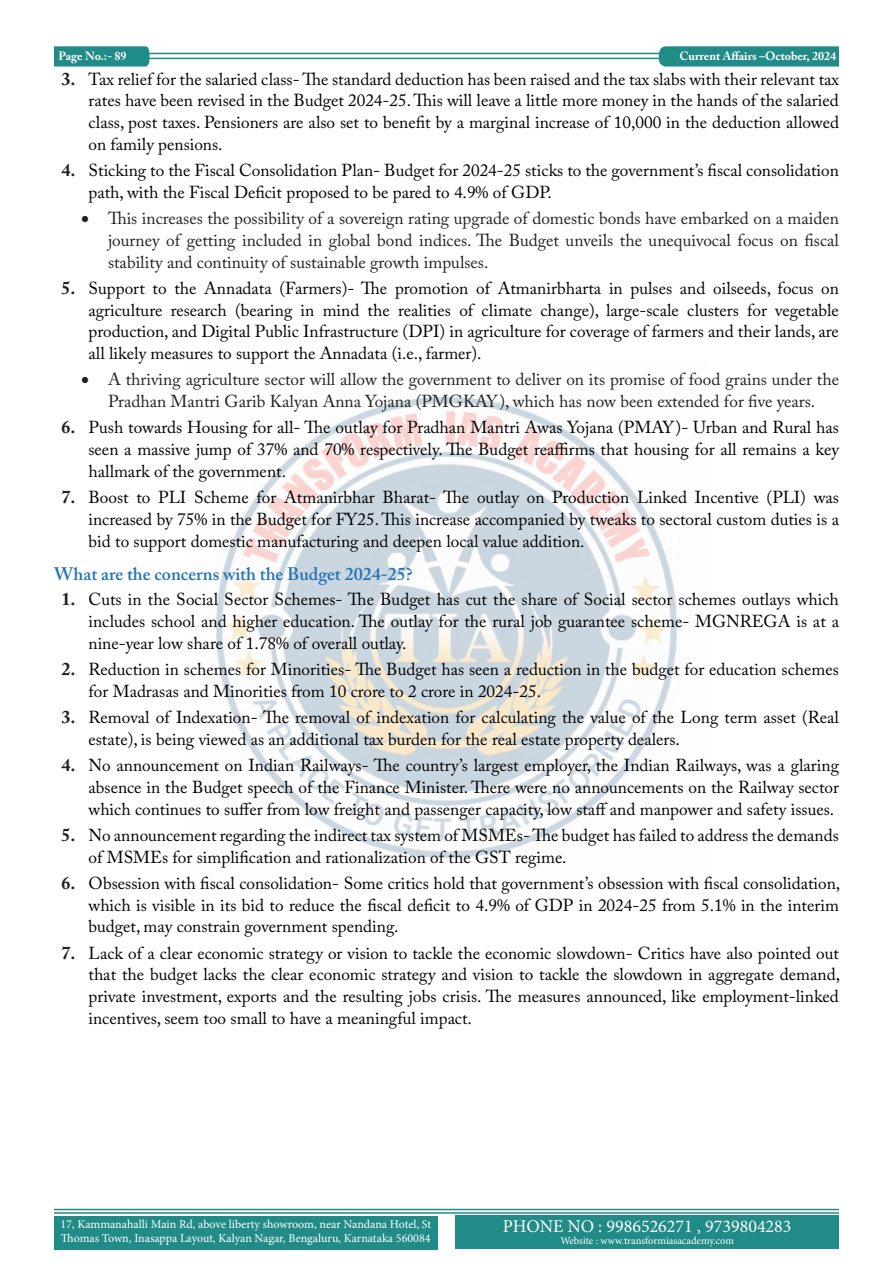
<style>
.page{position:relative;width:893px;height:1263px;background:#fff}
.page>*{position:absolute;margin:0;border:0;box-sizing:border-box;transform-origin:0 0}
.Sub_heading{font:600 18px "Adobe Caslon Pro";color:#2374b6}
.t1{font:18px "Minion Pro";color:#fff}
.t2{font:17.25px/21.8px "Adobe Caslon Pro";color:#000;text-align:justify}
.t3{font:17.25px/21.8px "Adobe Caslon Pro";color:#231f20;text-align:justify}
.t4{font:12px/14.4px "Minion Pro";letter-spacing:-.005em;color:#fff}
.t5{font:700 12px "Adobe Caslon Pro";color:#fff}
.t6{font:10.5px "Minion Pro";color:#fff}
.s1{font-weight:700;font-size:18px;color:#231f20}
</style>
<div class="page">
<hr style="left:148px;top:53px;width:691px;height:1px;background:#208b87">
<hr style="left:148px;top:58px;width:690px;height:1px;background:#208b87">
<svg style="left:54px;top:46px;width:96px;height:21px;background:#2a908c"></svg>
<svg style="left:659px;top:46px;width:180px;height:21px;background:#29908c"></svg>
<hr style="left:54px;top:1209px;width:785px;height:1px;background:#208b87">
<hr style="left:54px;top:1212px;width:785px;height:2px;background:#208b87">
<div style="left:54px;top:1216px;width:383px;height:33px;background:#208b87"></div>
<div style="left:455px;top:1216px;width:384px;height:33px;background:#208b87"></div>
<img style="left:216px;top:397px;width:461px;height:461px">
<p class="t5" style="left:59px;top:49px;width:70px">Page No.:- 89</p>
<p class="t5" style="left:679px;top:49px;width:158px">Current Affairs –October, 2024</p>
<p class="t2" style="left:88px;top:68px;width:752px;text-indent:-27px"><span class="s1">3.</span> Tax relief for the salaried class- The standard deduction has been raised and the tax slabs with their relevant tax rates have been revised in the Budget 2024-25. This will leave a little more money in the hands of the salaried class, post taxes. Pensioners are also set to benefit by a marginal increase of 10,000 in the deduction allowed on family pensions.</p>
<p class="t2" style="left:88px;top:159px;width:752px;text-indent:-27px"><span class="s1">4.</span> Sticking to the Fiscal Consolidation Plan- Budget for 2024-25 sticks to the government’s fiscal consolidation path, with the Fiscal Deficit proposed to be pared to 4.9% of GDP.</p>
<p class="t3" style="left:108px;top:207px;width:732px;text-indent:-27px">• This increases the possibility of a sovereign rating upgrade of domestic bonds have embarked on a maiden journey of getting included in global bond indices. The Budget unveils the unequivocal focus on fiscal stability and continuity of sustainable growth impulses.</p>
<p class="t2" style="left:88px;top:277px;width:752px;text-indent:-27px"><span class="s1">5.</span> Support to the Annadata (Farmers)- The promotion of Atmanirbharta in pulses and oilseeds, focus on agriculture research (bearing in mind the realities of climate change), large-scale clusters for vegetable production, and Digital Public Infrastructure (DPI) in agriculture for coverage of farmers and their lands, are all likely measures to support the Annadata (i.e., farmer).</p>
<p class="t3" style="left:81px;top:369px;width:760px;text-align:center">• A thriving agriculture sector will allow the government to deliver on its promise of food grains under the<br>Pradhan Mantri Garib Kalyan Anna Yojana (PMGKAY), which has now been extended for five years.</p>
<p class="t2" style="left:88px;top:417px;width:752px;text-indent:-27px"><span class="s1">6.</span> Push towards Housing for all- The outlay for Pradhan Mantri Awas Yojana (PMAY)- Urban and Rural has seen a massive jump of 37% and 70% respectively. The Budget reaffirms that housing for all remains a key hallmark of the government.</p>
<p class="t2" style="left:88px;top:486px;width:752px;text-indent:-27px"><span class="s1">7.</span> Boost to PLI Scheme for Atmanirbhar Bharat- The outlay on Production Linked Incentive (PLI) was increased by 75% in the Budget for FY25. This increase accompanied by tweaks to sectoral custom duties is a bid to support domestic manufacturing and deepen local value addition.</p>
<p class="Sub_heading" style="left:54px;top:563px;width:360px">What are the concerns with the Budget 2024-25?</p>
<p class="t2" style="left:88px;top:589px;width:752px;text-indent:-27px"><span class="s1">1.</span> Cuts in the Social Sector Schemes- The Budget has cut the share of Social sector schemes outlays which includes school and higher education. The outlay for the rural job guarantee scheme- MGNREGA is at a nine-year low share of 1.78% of overall outlay.</p>
<p class="t2" style="left:88px;top:658px;width:752px;text-indent:-27px"><span class="s1">2.</span> Reduction in schemes for Minorities- The Budget has seen a reduction in the budget for education schemes for Madrasas and Minorities from 10 crore to 2 crore in 2024-25.</p>
<p class="t2" style="left:88px;top:706px;width:752px;text-indent:-27px"><span class="s1">3.</span> Removal of Indexation- The removal of indexation for calculating the value of the Long term asset (Real estate), is being viewed as an additional tax burden for the real estate property dealers.</p>
<p class="t2" style="left:88px;top:754px;width:752px;text-indent:-27px"><span class="s1">4.</span> No announcement on Indian Railways- The country’s largest employer, the Indian Railways, was a glaring absence in the Budget speech of the Finance Minister. There were no announcements on the Railway sector which continues to suffer from low freight and passenger capacity, low staff and manpower and safety issues.</p>
<p class="t2" style="left:88px;top:824px;width:752px;text-indent:-27px"><span class="s1">5.</span> No announcement regarding the indirect tax system of MSMEs- The budget has failed to address the demands of MSMEs for simplification and rationalization of the GST regime.</p>
<p class="t2" style="left:88px;top:872px;width:753px;text-indent:-27px"><span class="s1">6.</span> Obsession with fiscal consolidation- Some critics hold that government’s obsession with fiscal consolidation, which is visible in its bid to reduce the fiscal deficit to 4.9% of GDP in 2024-25 from 5.1% in the interim budget, may constrain government spending.</p>
<p class="t2" style="left:88px;top:942px;width:753px;text-indent:-27px"><span class="s1">7.</span> Lack of a clear economic strategy or vision to tackle the economic slowdown- Critics have also pointed out that the budget lacks the clear economic strategy and vision to tackle the slowdown in aggregate demand, private investment, exports and the resulting jobs crisis. The measures announced, like employment-linked incentives, seem too small to have a meaningful impact.</p>
<p class="t4" style="left:60px;top:1217px;width:372px">17, Kammanahalli Main Rd, above liberty showroom, near Nandana Hotel, St<br>Thomas Town, Inasappa Layout, Kalyan Nagar, Bengaluru, Karnataka 560084</p>
<p class="t1" style="left:503px;top:1214px;width:290px">PHONE NO : 9986526271 , 9739804283</p>
<p class="t6" style="left:560px;top:1234px;width:175px">Website : www.transformiasacademy.com</p>
</div>
